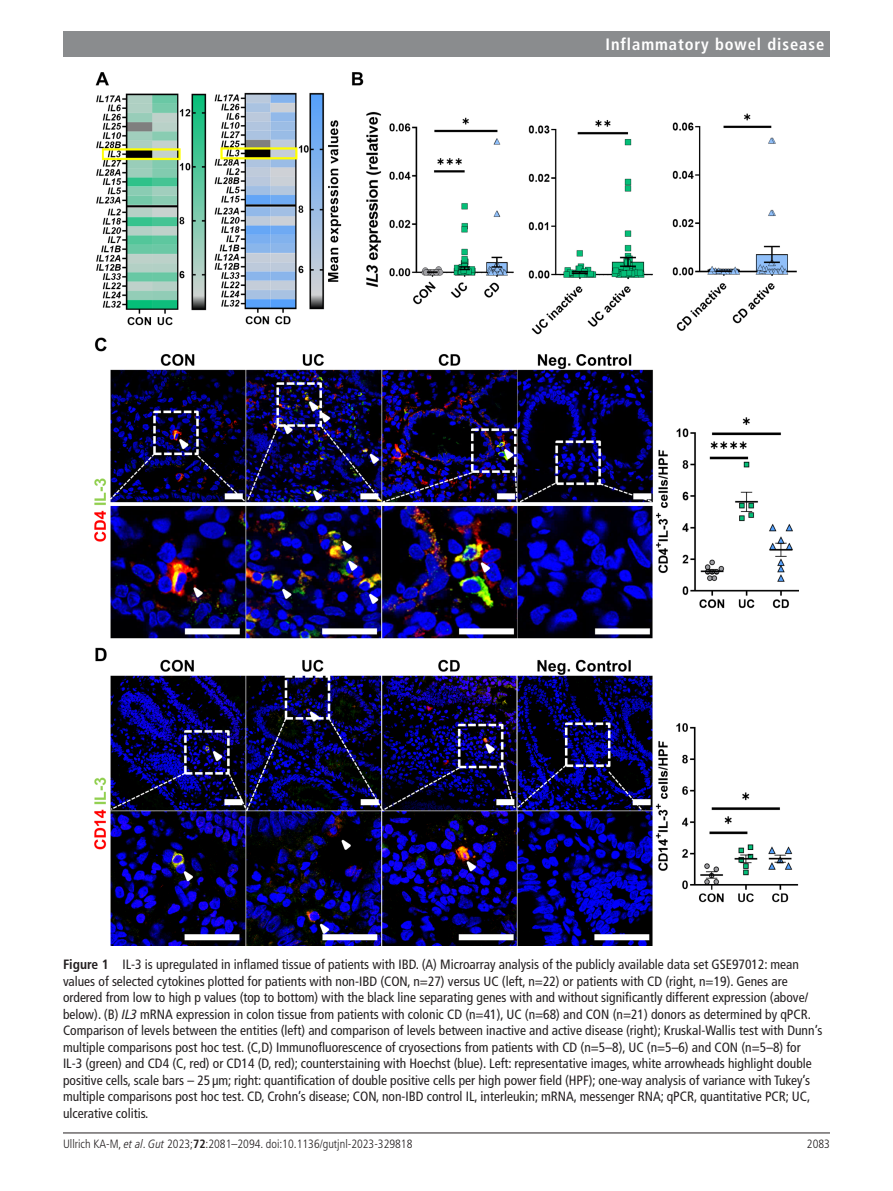
<style>
.page{position:relative;width:893px;height:1191px;background:#fff}
.page>*{position:absolute;margin:0;border:0;box-sizing:border-box;transform-origin:0 0}
.t1{font:700 condensed 16.5px "Frutiger LT Pro";letter-spacing:.055em;color:#fff}
.t2{font:condensed 13.5px/16.5px "Frutiger LT Pro";color:#231f20}
.t3{font:300 condensed 12px "Frutiger LT Pro";color:#231f20}
.s1{font-weight:700}
.s2{font-style:italic}
</style>
<div class="page">
<hr style="left:63px;top:1132px;width:767px;height:1px;background:#231f20">
<div style="left:63px;top:31px;width:767px;height:25px;background:#8a8c8e"></div>
<img style="left:95px;top:72px;width:703px;height:873px">
<p class="t1" style="left:605px;top:34px;width:220px">Inflammatory bowel disease</p>
<p class="t2" style="left:63px;top:956px;width:761px"><span class="s1">Figure 1</span> IL-3 is upregulated in inflamed tissue of patients with IBD. (A) Microarray analysis of the publicly available data set GSE97012: mean values of selected cytokines plotted for patients with non-IBD (CON, n=27) versus UC (left, n=22) or patients with CD (right, n=19). Genes are ordered from low to high p values (top to bottom) with the black line separating genes with and without significantly different expression (above/ below). (B) <span class="s2">IL3</span> mRNA expression in colon tissue from patients with colonic CD (n=41), UC (n=68) and CON (n=21) donors as determined by qPCR.<br>Comparison of levels between the entities (left) and comparison of levels between inactive and active disease (right); Kruskal-Wallis test with Dunn’s multiple comparisons post hoc test. (C,D) Immunofluorescence of cryosections from patients with CD (n=5–8), UC (n=5–6) and CON (n=5–8) for IL-3 (green) and CD4 (C, red) or CD14 (D, red); counterstaining with Hoechst (blue). Left: representative images, white arrowheads highlight double positive cells, scale bars – 25 µm; right: quantification of double positive cells per high power field (HPF); one-way analysis of variance with Tukey’s multiple comparisons post hoc test. CD, Crohn’s disease; CON, non-IBD control IL, interleukin; mRNA, messenger RNA; qPCR, quantitative PCR; UC, ulcerative colitis.</p>
<p class="t3" style="left:63px;top:1136px;width:351px">Ullrich KA-M, <span class="s2">et al</span>. <span class="s2">Gut</span> 2023;<span class="s1">72</span>:2081–2094. doi:10.1136/gutjnl-2023-329818</p>
<p class="t3" style="left:807px;top:1136px;width:25px">2083</p>
</div>
